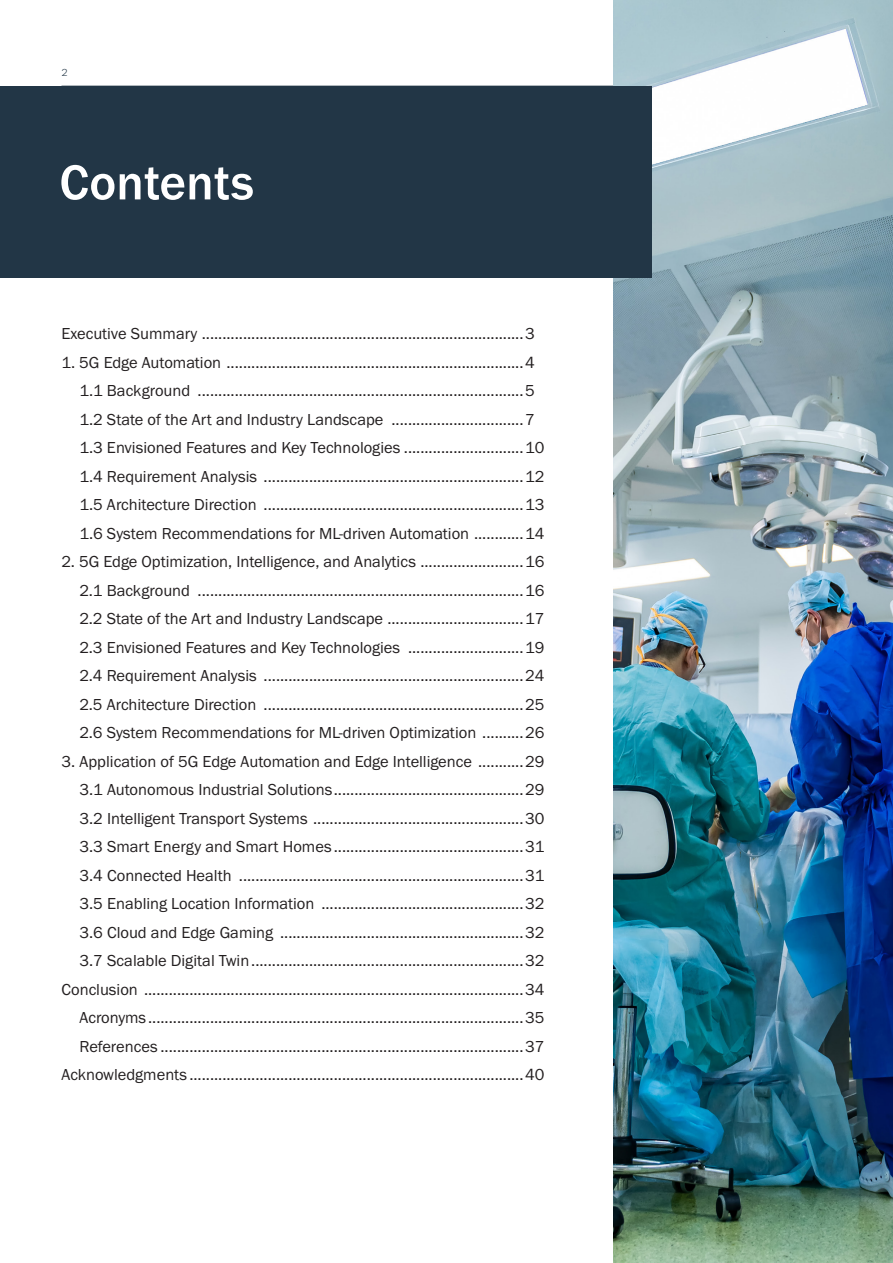
<style>
.page{position:relative;width:893px;height:1263px;background:#fff}
.page>*{position:absolute;margin:0;border:0;box-sizing:border-box;transform-origin:0 0}
.t1{font:500 51px "Franklin Gothic URW";color:#fff}
.body{font:16.5px "Franklin Gothic URW Boo";color:#231f20}
.t2{font:300 10.5px "Franklin Gothic URW";color:#223646}
</style>
<div class="page">
<hr style="left:62px;top:86px;width:769px;height:1px;background:#223646">
<img style="left:614px;top:0;width:279px;height:1263px">
<div style="left:0;top:87px;width:652px;height:191px;background:#223646"></div>
<p class="t2" style="left:62px;top:66px;width:8px">2</p>
<p class="t1" style="left:59px;top:151px;width:196px">Contents</p>
<p class="body" style="left:62px;top:323px;width:475px">Executive Summary ..............................................................................3</p>
<p class="body" style="left:62px;top:352px;width:475px">1. 5G Edge Automation ........................................................................4</p>
<p class="body" style="left:80px;top:380px;width:457px">1.1 Background ...............................................................................5</p>
<p class="body" style="left:80px;top:409px;width:457px">1.2 State of the Art and Industry Landscape ................................7</p>
<p class="body" style="left:80px;top:437px;width:466px">1.3 Envisioned Features and Key Technologies .............................10</p>
<p class="body" style="left:80px;top:466px;width:466px">1.4 Requirement Analysis ...............................................................12</p>
<p class="body" style="left:80px;top:494px;width:466px">1.5 Architecture Direction ...............................................................13</p>
<p class="body" style="left:80px;top:523px;width:466px">1.6 System Recommendations for ML-driven Automation ............14</p>
<p class="body" style="left:62px;top:551px;width:484px">2. 5G Edge Optimization, Intelligence, and Analytics .........................16</p>
<p class="body" style="left:80px;top:580px;width:466px">2.1 Background ...............................................................................16</p>
<p class="body" style="left:80px;top:608px;width:466px">2.2 State of the Art and Industry Landscape .................................17</p>
<p class="body" style="left:80px;top:637px;width:466px">2.3 Envisioned Features and Key Technologies ............................19</p>
<p class="body" style="left:80px;top:665px;width:466px">2.4 Requirement Analysis ...............................................................24</p>
<p class="body" style="left:80px;top:694px;width:466px">2.5 Architecture Direction ...............................................................25</p>
<p class="body" style="left:80px;top:722px;width:466px">2.6 System Recommendations for ML-driven Optimization ..........26</p>
<p class="body" style="left:62px;top:751px;width:484px">3. Application of 5G Edge Automation and Edge Intelligence ...........29</p>
<p class="body" style="left:80px;top:779px;width:466px">3.1 Autonomous Industrial Solutions..............................................29</p>
<p class="body" style="left:80px;top:808px;width:466px">3.2 Intelligent Transport Systems ...................................................30</p>
<p class="body" style="left:80px;top:836px;width:466px">3.3 Smart Energy and Smart Homes ..............................................31</p>
<p class="body" style="left:80px;top:865px;width:466px">3.4 Connected Health .....................................................................31</p>
<p class="body" style="left:80px;top:893px;width:466px">3.5 Enabling Location Information .................................................32</p>
<p class="body" style="left:80px;top:922px;width:466px">3.6 Cloud and Edge Gaming ...........................................................32</p>
<p class="body" style="left:80px;top:950px;width:466px">3.7 Scalable Digital Twin..................................................................32</p>
<p class="body" style="left:62px;top:979px;width:484px">Conclusion ............................................................................................34</p>
<p class="body" style="left:80px;top:1007px;width:466px">Acronyms...........................................................................................35</p>
<p class="body" style="left:80px;top:1036px;width:466px">References ........................................................................................37</p>
<p class="body" style="left:62px;top:1064px;width:484px">Acknowledgments .................................................................................40</p>
</div>
